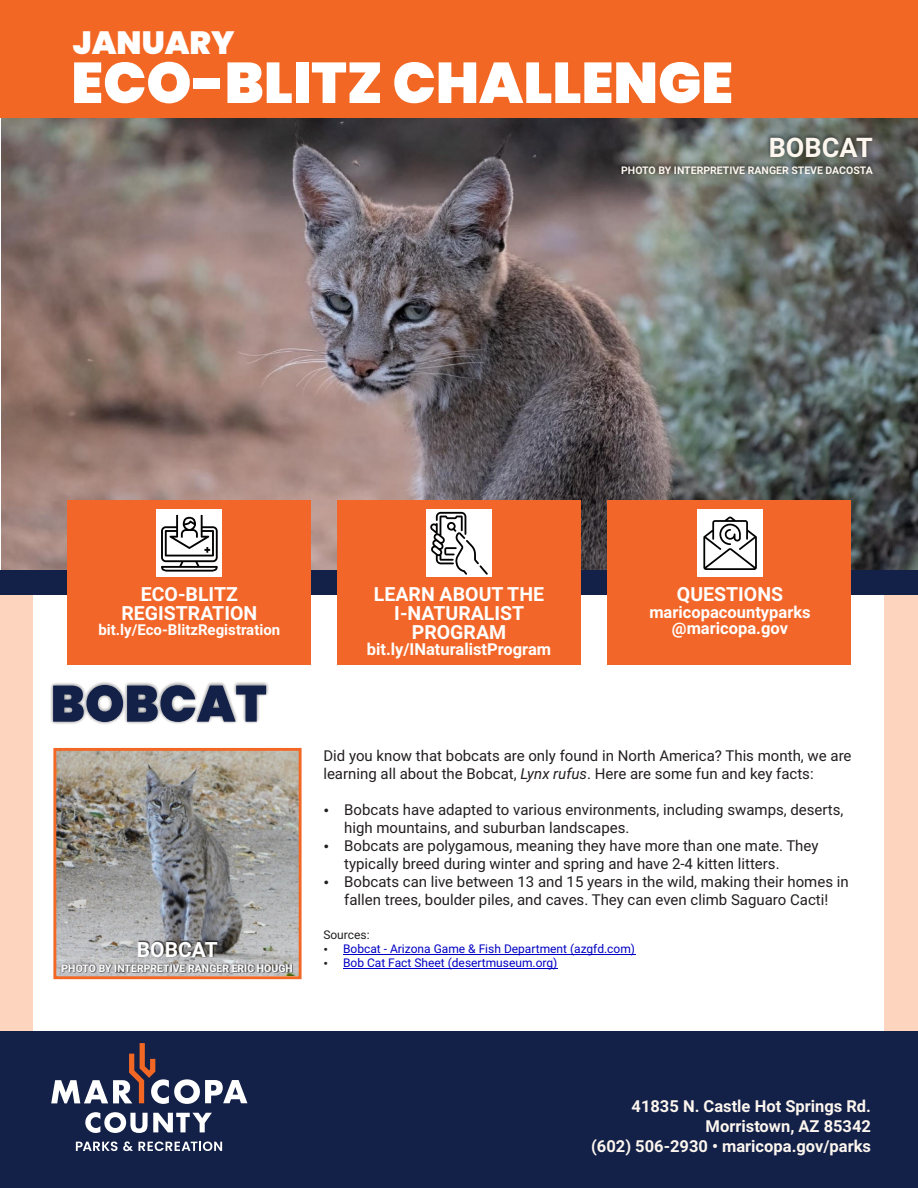
<style>
.page{position:relative;width:918px;height:1188px;background:#fff}
.page>*{position:absolute;margin:0;border:0;box-sizing:border-box;transform-origin:0 0}
.t1{font:900 57.3px "Poppins";color:#fff}
.t2{font:900 51px "Poppins";color:#132048}
.t3{font:900 32.1px "Poppins";color:#fff}
.t4{font:700 27px "Roboto";color:#fcf6ee}
.t5{font:700 21px "Roboto";color:#fff}
.t6{font:700 19.5px/18.9px "Roboto";color:#fff;text-align:center}
.t7{font:700 16.5px/19.8px "Roboto";color:#fcf6ee;text-align:right}
.t8{font:700 16.5px/16px "Roboto";color:#fff;text-align:center}
.t9{font:15px/18px "Roboto";color:#231f20}
.t10{font:700 15px "Roboto";color:#fff}
.t11{font:12px "Roboto";color:#0000c4}
.t12{font:12px "Roboto";color:#231f20}
.t13{font:700 10.5px "Roboto";color:#fcf6ee}
.t14{font:700 10.5px "Roboto";color:#fff}
.s1{font-style:italic}
</style>
<div class="page">
<img style="left:1px;top:118px;width:917px;height:452px">
<div style="left:0;top:594px;width:918px;height:466px;background:#fdd5be"></div>
<div style="left:34px;top:574px;width:850px;height:571px;background:#fff"></div>
<div style="left:0;top:570px;width:918px;height:25px;background:#132048"></div>
<div style="left:0;top:0;width:918px;height:118px;background:#f26724"></div>
<svg style="left:50px;top:682px;width:219px;height:42px"></svg>
<div style="left:0;top:1031px;width:918px;height:157px;background:#132048"></div>
<hr style="left:343px;top:954px;width:292px;height:1px;background:#0000c4">
<hr style="left:343px;top:969px;width:214px;height:1px;background:#0000c4">
<svg style="left:616px;top:131px;width:262px;height:48px;background:#676d67"></svg>
<div style="left:338px;top:500px;width:243px;height:165px;background:#f26729"></div>
<div style="left:68px;top:500px;width:243px;height:165px;background:#f26729"></div>
<div style="left:608px;top:500px;width:243px;height:165px;background:#f26729"></div>
<div style="left:697px;top:510px;width:66px;height:67px;background:#fff"></div>
<svg style="left:703px;top:516px;width:54px;height:54px"></svg>
<div style="left:156px;top:510px;width:66px;height:67px;background:#fff"></div>
<svg style="left:161px;top:515px;width:57px;height:57px"></svg>
<div style="left:426px;top:510px;width:66px;height:67px;background:#fff"></div>
<svg style="left:430px;top:512px;width:58px;height:63px"></svg>
<svg style="left:51px;top:1043px;width:196px;height:61px"></svg>
<svg style="left:85px;top:1112px;width:127px;height:21px"></svg>
<svg style="left:76px;top:1141px;width:146px;height:10px"></svg>
<img style="left:57px;top:752px;width:241px;height:223px">
<div style="left:53px;top:748px;width:249px;height:231px;border:3px solid #f26724"></div>
<div style="left:61px;top:940px;width:232px;height:33px;background:#231f20;opacity:.71"></div>
<h3 class="t3" style="left:73px;top:20px;width:163px">JANUARY</h3>
<h1 class="t1" style="left:71px;top:43px;width:663px">ECO-BLITZ CHALLENGE</h1>
<h3 class="t4" style="left:769px;top:137px;width:106px">BOBCAT</h3>
<p class="t13" style="left:621px;top:166px;width:253px">PHOTO BY INTERPRETIVE RANGER STEVE DACOSTA</p>
<h3 class="t6" style="left:121px;top:587px;width:137px">ECO-BLITZ<br>REGISTRATION</h3>
<p class="t10" style="left:98px;top:624px;width:183px">bit.ly/Eco-BlitzRegistration</p>
<h2 class="t2" style="left:51px;top:668px;width:218px">BOBCAT</h2>
<h3 class="t5" style="left:137px;top:941px;width:82px">BOBCAT</h3>
<p class="t14" style="left:62px;top:964px;width:233px">PHOTO BY INTERPRETIVE RANGER ERIC HOUGH</p>
<h3 class="t6" style="left:374px;top:587px;width:172px">LEARN ABOUT THE<br>I-NATURALIST<br>PROGRAM</h3>
<p class="t8" style="left:367px;top:643px;width:186px">bit.ly/INaturalistProgram</p>
<h3 class="t6" style="left:677px;top:587px;width:108px">QUESTIONS</h3>
<p class="t8" style="left:649px;top:605px;width:163px">maricopacountyparks @maricopa.gov</p>
<p class="t9" style="left:323px;top:749px;width:530px">Did you know that bobcats are only found in North America? This month, we are learning all about the Bobcat, <span class="s1">Lynx rufus</span>. Here are some fun and key facts:</p>
<p class="t9" style="left:344px;top:803px;width:501px">Bobcats have adapted to various environments, including swamps, deserts, high mountains, and suburban landscapes.</p>
<p class="t9" style="left:344px;top:839px;width:476px">Bobcats are polygamous, meaning they have more than one mate. They typically breed during winter and spring and have 2-4 kitten litters.</p>
<p class="t9" style="left:344px;top:875px;width:506px">Bobcats can live between 13 and 15 years in the wild, making their homes in fallen trees, boulder piles, and caves. They can even climb Saguaro Cacti!</p>
<p class="t11" style="left:343px;top:944px;width:294px">Bobcat - Arizona Game &amp; Fish Department (azgfd.com)</p>
<p class="t12" style="left:323px;top:930px;width:48px">Sources:</p>
<p class="t11" style="left:343px;top:958px;width:216px">Bob Cat Fact Sheet (desertmuseum.org)</p>
<p class="t7" style="left:591px;top:1098px;width:281px">41835 N. Castle Hot Springs Rd.<br>Morristown, AZ 85342<br>(602) 506-2930 • maricopa.gov/parks</p>
</div>
